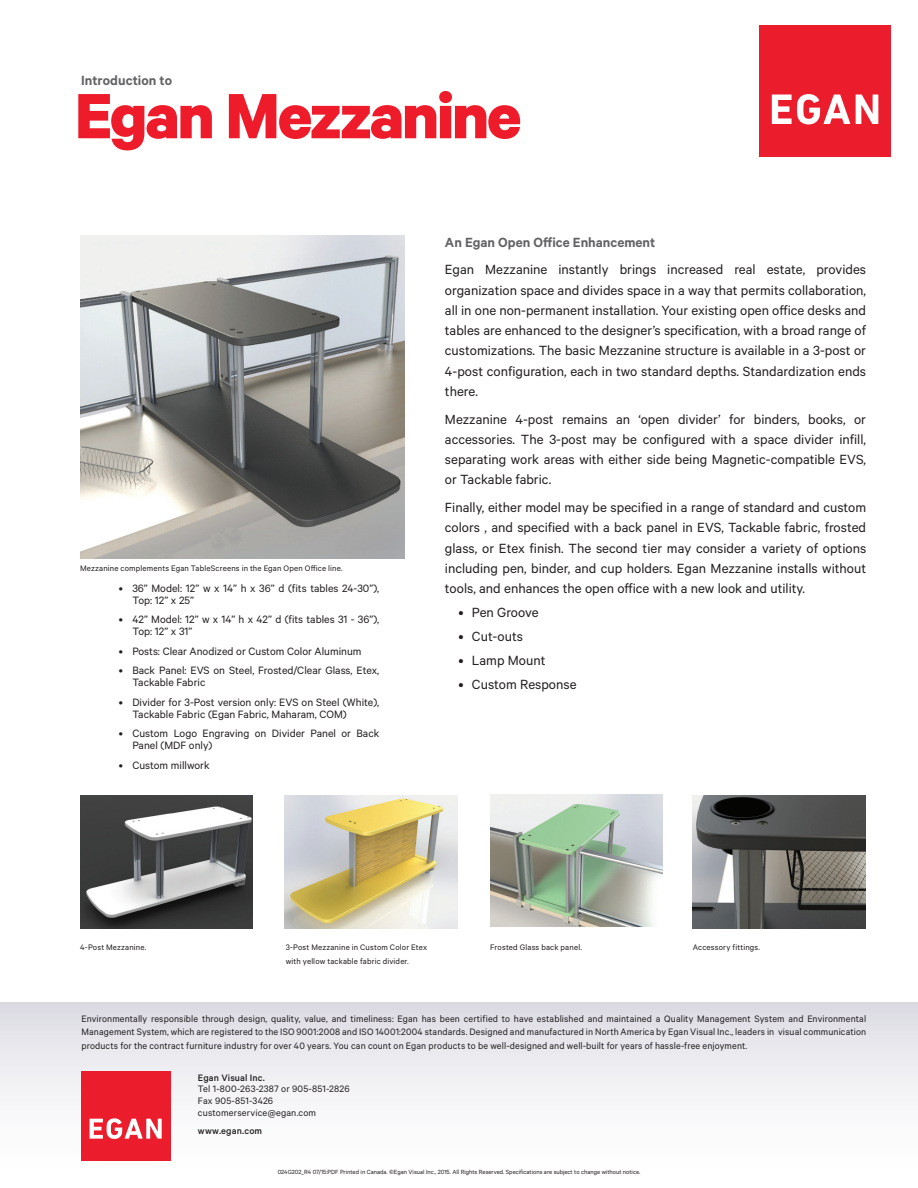
<style>
.page{position:relative;width:918px;height:1188px;background:#fff}
.page>*{position:absolute;margin:0;border:0;box-sizing:border-box;transform-origin:0 0}
.Cover_-_Title{font:700 72px "Calibre";letter-spacing:-.035em;color:#ee1b2a}
.Body_10pt_Book{font:15px/20.2px "Calibre";color:#231f20;text-align:justify}
.Body_10pt_Book-2{font:600 15px "Calibre";color:#636366}
.t1{font:12px/12px "Calibre";color:#231f20}
.t2{font:10.5px/13.5px "Calibre";letter-spacing:.015em;color:#231f20;text-align:justify}
.t3{font:500 10.5px "Calibre";letter-spacing:.01em;color:#231f20}
.Caption_-_Small_Type{font:9px/13.5px "Calibre";letter-spacing:.02em;color:#231f20}
.t4{font:6.75px "Calibre";color:#231f20}
</style>
<div class="page">
<div style="left:0;top:1002px;width:918px;height:186px;background:linear-gradient(to bottom,#dfdfe6,#fff)"></div>
<div style="left:81px;top:1072px;width:89px;height:89px;background:#eb1c2c"></div>
<svg style="left:90px;top:1118px;width:72px;height:21px"></svg>
<div style="left:759px;top:25px;width:132px;height:132px;background:#eb1c2c"></div>
<svg style="left:772px;top:94px;width:78px;height:30px"></svg>
<svg style="left:856px;top:95px;width:22px;height:29px"></svg>
<img style="left:80px;top:235px;width:325px;height:324px">
<img style="left:80px;top:796px;width:173px;height:132px">
<img style="left:284px;top:796px;width:173px;height:132px">
<img style="left:490px;top:794px;width:172px;height:133px">
<img style="left:693px;top:796px;width:172px;height:132px">
<p class="Body_10pt_Book-2" style="left:81px;top:71px;width:93px">Introduction to</p>
<p class="Cover_-_Title" style="left:75px;top:72px;width:448px">Egan Mezzanine</p>
<p class="Caption_-_Small_Type" style="left:80px;top:561px;width:264px">Mezzanine complements Egan TableScreens in the Egan Open Office line.</p>
<p class="t1" style="left:132px;top:582px;width:248px;text-indent:-14px">• 36” Model: 12” w x 14” h x 36” d (fits tables 24-30”),<br>Top: 12” x 25”</p>
<p class="t1" style="left:132px;top:613px;width:248px;text-indent:-14px">• 42” Model: 12” w x 14” h x 42” d (fits tables 31 - 36”),<br>Top: 12” x 31”</p>
<p class="t1" style="left:119px;top:645px;width:244px">• Posts: Clear Anodized or Custom Color Aluminum</p>
<p class="t1" style="left:132px;top:664px;width:248px;text-indent:-14px">• Back Panel: EVS on Steel, Frosted/Clear Glass, Etex,<br>Tackable Fabric</p>
<p class="t1" style="left:132px;top:696px;width:248px;text-indent:-14px">• Divider for 3-Post version only: EVS on Steel (White),<br>Tackable Fabric (Egan Fabric, Maharam, COM)</p>
<p class="t1" style="left:132px;top:727px;width:248px;text-indent:-14px">• Custom Logo Engraving on Divider Panel or Back<br>Panel (MDF only)</p>
<p class="t1" style="left:119px;top:759px;width:92px">• Custom millwork</p>
<p class="Body_10pt_Book-2" style="left:445px;top:233px;width:212px">An Egan Open Office Enhancement</p>
<p class="Body_10pt_Book" style="left:445px;top:259px;width:423px">Egan Mezzanine instantly brings increased real estate, provides organization space and divides space in a way that permits collaboration, all in one non-permanent installation. Your existing open office desks and tables are enhanced to the designer’s specification, with a broad range of customizations. The basic Mezzanine structure is available in a 3-post or 4-post configuration, each in two standard depths. Standardization ends there.</p>
<p class="Body_10pt_Book" style="left:445px;top:408px;width:423px">Mezzanine 4-post remains an ‘open divider’ for binders, books, or accessories. The 3-post may be configured with a space divider infill, separating work areas with either side being Magnetic-compatible EVS, or Tackable fabric.</p>
<p class="Body_10pt_Book" style="left:445px;top:497px;width:423px">Finally, either model may be specified in a range of standard and custom colors , and specified with a back panel in EVS, Tackable fabric, frosted glass, or Etex finish. The second tier may consider a variety of options including pen, binder, and cup holders. Egan Mezzanine installs without tools, and enhances the open office with a new look and utility.</p>
<p class="Body_10pt_Book" style="left:458px;top:602px;width:82px">• Pen Groove</p>
<p class="Body_10pt_Book" style="left:458px;top:626px;width:66px">• Cut-outs</p>
<p class="Body_10pt_Book" style="left:458px;top:650px;width:89px">• Lamp Mount</p>
<p class="Body_10pt_Book" style="left:458px;top:674px;width:120px">• Custom Response</p>
<p class="Caption_-_Small_Type" style="left:80px;top:940px;width:68px">4-Post Mezzanine.</p>
<p class="Caption_-_Small_Type" style="left:286px;top:940px;width:143px">3-Post Mezzanine in Custom Color Etex with yellow tackable fabric divider.</p>
<p class="Caption_-_Small_Type" style="left:490px;top:940px;width:93px">Frosted Glass back panel.</p>
<p class="Caption_-_Small_Type" style="left:693px;top:940px;width:69px">Accessory fittings.</p>
<p class="t2" style="left:81px;top:1011px;width:786px">Environmentally responsible through design, quality, value, and timeliness: Egan has been certified to have established and maintained a Quality Management System and Environmental Management System, which are registered to the ISO 9001:2008 and ISO 14001:2004 standards. Designed and manufactured in North America by Egan Visual Inc., leaders in visual communication products for the contract furniture industry for over 40 years. You can count on Egan products to be well-designed and well-built for years of hassle-free enjoyment.</p>
<p class="t3" style="left:198px;top:1071px;width:69px">Egan Visual Inc.</p>
<p class="t2" style="left:198px;top:1082px;width:153px">Tel 1-800-263-2387 or 905-851-2826</p>
<p class="t2" style="left:198px;top:1094px;width:120px;line-height:11.7px">Fax 905-851-3426 customerservice@egan.com</p>
<p class="t3" style="left:198px;top:1125px;width:66px">www.egan.com</p>
<p class="t4" style="left:278px;top:1168px;width:364px">024G202_R4 07/15:PDF Printed in Canada. ©Egan Visual Inc., 2015. All Rights Reserved. Specifications are subject to change without notice.</p>
</div>
